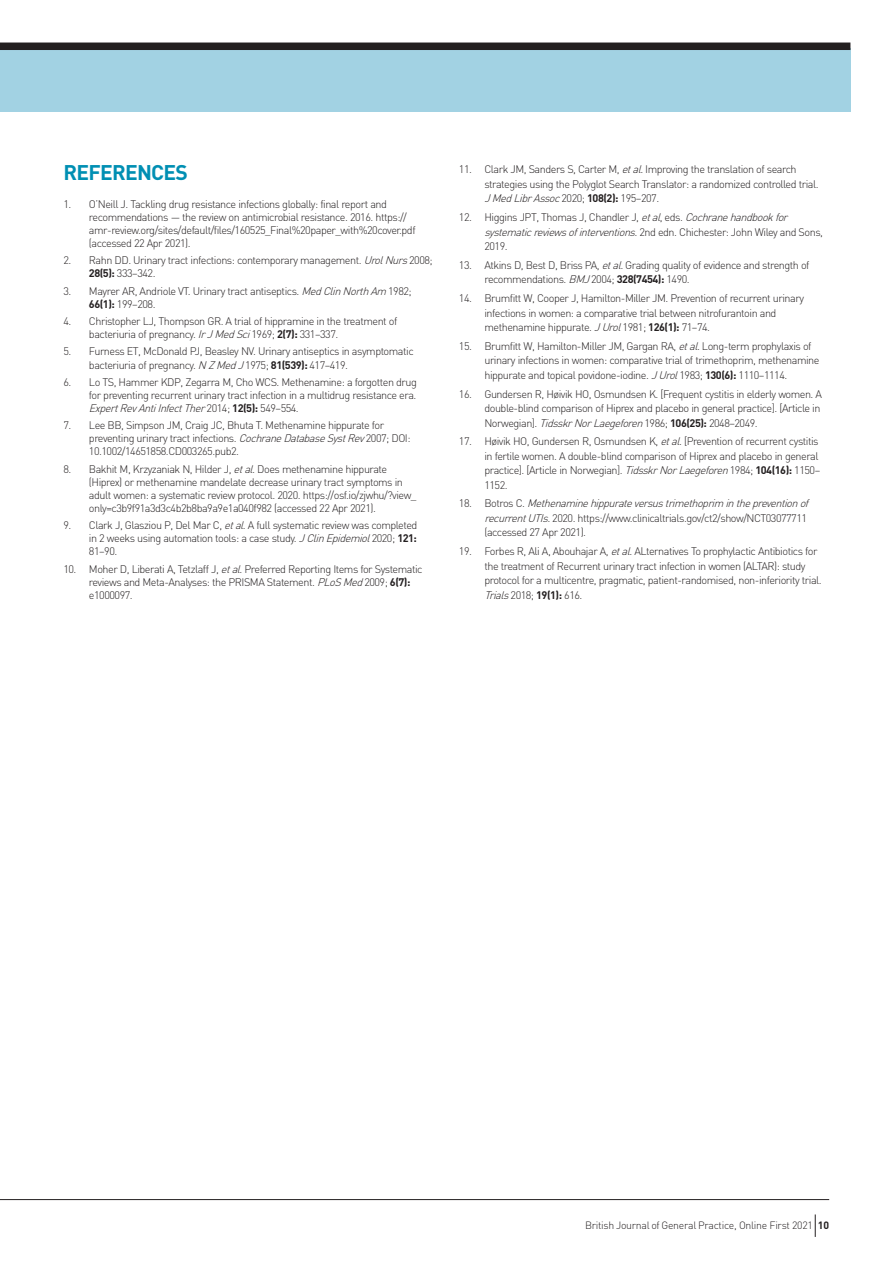
<style>
.page{position:relative;width:893px;height:1263px;background:#fff}
.page>*{position:absolute;margin:0;border:0;box-sizing:border-box;transform-origin:0 0}
.t1{font:700 21px "DIN";letter-spacing:-.035em;color:#008fb3}
.t2{font:300 10.8px/14.5px "DIN";letter-spacing:-.045em;color:#231f20}
.t3{font:300 10.5px "DIN";letter-spacing:-.025em;color:#231f20}
.s1{font-style:italic}
.s2{font-weight:700}
</style>
<div class="page">
<div style="left:0;top:48px;width:850px;height:64px;background:#a2d2e3"></div>
<div style="left:0;top:43px;width:850px;height:7px;background:#231f20"></div>
<hr style="left:0;top:1199px;width:829px;height:1px;background:#231f20">
<svg style="left:815px;top:1214px;width:1px;height:23px"></svg>
<h1 class="t1" style="left:63px;top:159px;width:126px">REFERENCES</h1>
<p class="t2" style="left:89px;top:197px;width:328px;line-height:13px;text-indent:-26px">1. O’Neill J. Tackling drug resistance infections globally: final report and recommendations — the review on antimicrobial resistance. 2016. https:// amr-review.org/sites/default/files/160525_Final%20paper_with%20cover.pdf (accessed 22 Apr 2021).</p>
<p class="t2" style="left:89px;top:254px;width:345px;line-height:13px;text-indent:-26px">2. Rahn DD. Urinary tract infections: contemporary management. <span class="s1">UrolNurs</span>2008;<br><span class="s2">28(5):</span> 333–342.</p>
<p class="t2" style="left:89px;top:284px;width:324px;line-height:13px;text-indent:-26px">3. Mayrer AR, Andriole VT. Urinary tract antiseptics. <span class="s1">MedClinNorthAm</span> 1982;<br><span class="s2">66(1):</span> 199–208.</p>
<p class="t2" style="left:89px;top:315px;width:310px;line-height:13px;text-indent:-26px">4. Christopher LJ, Thompson GR. A trial of hippramine in the treatment of bacteriuria of pregnancy. <span class="s1">IrJMedSci</span>1969; <span class="s2">2(7):</span> 331–337.</p>
<p class="t2" style="left:89px;top:345px;width:326px;line-height:13px;text-indent:-26px">5. Furness ET, McDonald PJ, Beasley NV. Urinary antiseptics in asymptomatic bacteriuria of pregnancy. <span class="s1">N ZMedJ</span>1975; <span class="s2">81(539):</span> 417–419.</p>
<p class="t2" style="left:89px;top:375px;width:329px;line-height:13px;text-align:justify;text-indent:-26px">6. Lo TS, Hammer KDP, Zegarra M, Cho WCS. Methenamine: a forgotten drug for preventing recurrent urinary tract infection in a multidrug resistance era.<br><span class="s1">ExpertRevAntiInfectTher</span>2014; <span class="s2">12(5):</span> 549–554.</p>
<p class="t2" style="left:89px;top:419px;width:323px;line-height:13px;text-indent:-26px">7. Lee BB, Simpson JM, Craig JC, Bhuta T. Methenamine hippurate for preventing urinary tract infections. <span class="s1">CochraneDatabaseSystRev</span>2007; DOI:<br>10.1002/14651858.CD003265.pub2.</p>
<p class="t2" style="left:89px;top:462px;width:329px;line-height:13px;text-indent:-26px">8. Bakhit M, Krzyzaniak N, Hilder J, <span class="s1">etal.</span>Does methenamine hippurate (Hiprex) or methenamine mandelate decrease urinary tract symptoms in adult women: a systematic review protocol. 2020. https://osf.io/zjwhu/?view_ only=c3b9f91a3d3c4b2b8ba9a9e1a040f982 (accessed 22 Apr 2021).</p>
<p class="t2" style="left:89px;top:519px;width:330px;line-height:13px;text-align:justify;text-indent:-26px">9. Clark J, Glasziou P, Del Mar C, <span class="s1">etal</span>. A full systematic review was completed in 2 weeks using automation tools: a case study. <span class="s1">JClinEpidemiol</span>2020; <span class="s2">121:<br></span>81–90.</p>
<p class="t2" style="left:89px;top:562px;width:335px;line-height:13px;text-indent:-26px">10. Moher D, Liberati A, Tetzlaff J, <span class="s1">etal</span>. Preferred Reporting Items for Systematic reviews and Meta-Analyses: the PRISMA Statement. <span class="s1">PLoSMed</span>2009; <span class="s2">6(7): </span>e1000097.</p>
<p class="t2" style="left:484px;top:162px;width:336px;text-indent:-26px">11. Clark JM, Sanders S, Carter M, <span class="s1">etal</span>. Improving the translation of search strategies using the Polyglot Search Translator: a randomized controlled trial.<br><span class="s1">JMedLibrAssoc</span>2020; <span class="s2">108(2):</span> 195–207.</p>
<p class="t2" style="left:484px;top:210px;width:340px;text-indent:-26px">12. Higgins JPT, Thomas J, Chandler J, <span class="s1">etal</span>, eds. <span class="s1">Cochranehandbookfor systematicreviewsofinterventions.</span>2 n d e d n . C h i c h e s t e r : J o h n W i ley a n d S o n s ,<br>2019.</p>
<p class="t2" style="left:484px;top:258px;width:327px;text-indent:-26px">13. Atkins D, Best D, Briss PA, <span class="s1">etal.</span>Grading quality of evidence and strength of recommendations. <span class="s1">BMJ</span>2004; <span class="s2">328(7454):</span> 1490.</p>
<p class="t2" style="left:484px;top:291px;width:321px;text-indent:-26px">14. Brumfitt W, Cooper J, Hamilton-Miller JM. Prevention of recurrent urinary infections in women: a comparative trial between nitrofurantoin and methenamine hippurate. <span class="s1">JUrol</span>1981; <span class="s2">126(1):</span> 71–74.</p>
<p class="t2" style="left:484px;top:338px;width:337px;text-indent:-26px">15. Brumfitt W, Hamilton-Miller JM, Gargan RA, <span class="s1">etal</span>. Long-term prophylaxis of urinary infections in women: comparative trial of trimethoprim, methenamine hippurate and topical povidone-iodine. <span class="s1">JUrol</span>1983; <span class="s2">130(6):</span> 1110–1114.</p>
<p class="t2" style="left:484px;top:386px;width:339px;text-indent:-26px">16. Gundersen R, Høivik HO, Osmundsen K. [Frequent cystitis in elderly women. A double-blind comparison of Hiprex and placebo in general practice]. [Article in<br>Norwegian]. <span class="s1">TidsskrNorLaegeforen</span>1986; <span class="s2">106(25):</span> 2048–2049.</p>
<p class="t2" style="left:484px;top:434px;width:337px;text-indent:-26px">17. Høivik HO, Gundersen R, Osmundsen K, <span class="s1">etal</span>. [Prevention of recurrent cystitis in fertile women. A double-blind comparison of Hiprex and placebo in general practice]. [Article in Norwegian]. <span class="s1">TidsskrNorLaegeforen</span>1984; <span class="s2">104(16):</span> 1150– 1152.</p>
<p class="t2" style="left:484px;top:496px;width:329px;text-indent:-26px">1 8 . B o t r o s C . <span class="s1">Methenaminehippurateversustrimethoprim inthepreventionof recurrentUTIs.</span>2020. https://www.clinicaltrials.gov/ct2/show/NCT03077711 (accessed 27 Apr 2021).</p>
<p class="t2" style="left:484px;top:544px;width:339px;text-indent:-26px">19. Forbes R, Ali A, Abouhajar A, <span class="s1">etal</span>. ALternatives To prophylactic Antibiotics for the treatment of Recurrent urinary tract infection in women (ALTAR): study protocol for a multicentre, pragmatic, patient-randomised, non-inferiority trial.<br><span class="s1">Trials</span>2018; <span class="s2">19(1):</span> 616.</p>
<p class="t3" style="left:585px;top:1219px;width:246px">British Journal of General Practice, Online First 2021 <span class="s2">10</span></p>
</div>
